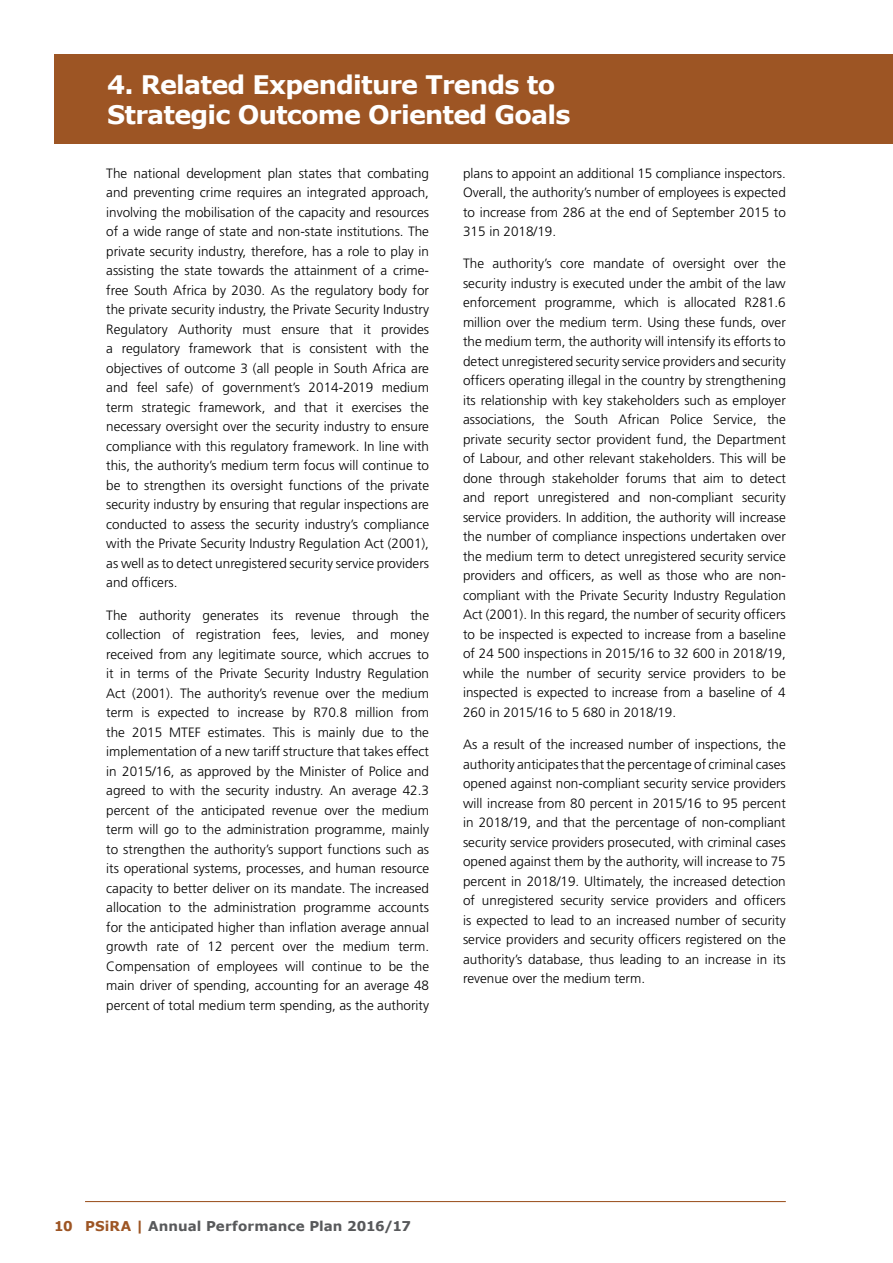
<style>
.page{position:relative;width:893px;height:1263px;background:#fff}
.page>*{position:absolute;margin:0;border:0;box-sizing:border-box;transform-origin:0 0}
.t1{font:700 25.5px/30.6px "Verdana";letter-spacing:-.03em;color:#fff}
.t2{font:300 13.5px/19.5px "Frutiger";color:#000;text-align:justify}
.t3{font:700 13.5px "Verdana";letter-spacing:.005em;color:#58595b}
.s1{color:#9d5524}
</style>
<div class="page">
<hr style="left:85px;top:1201px;width:701px;height:1px;background:#9d5524">
<div style="left:54px;top:55px;width:839px;height:89px;background:#9d5524"></div>
<h1 class="t1" style="left:107px;top:69px;width:465px">4. Related Expenditure Trends to<br>Strategic Outcome Oriented Goals</h1>
<p class="t2" style="left:106px;top:164px;width:324px">The national development plan states that combating and preventing crime requires an integrated approach, involving the mobilisation of the capacity and resources of a wide range of state and non-state institutions. The private security industry, therefore, has a role to play in assisting the state towards the attainment of a crime&shy;free South Africa by 2030. As the regulatory body for the private security industry, the Private Security Industry Regulatory Authority must ensure that it provides a regulatory framework that is consistent with the objectives of outcome 3 (all people in South Africa are and feel safe) of government’s 2014-2019 medium term strategic framework, and that it exercises the necessary oversight over the security industry to ensure compliance with this regulatory framework. In line with this, the authority’s medium term focus will continue to be to strengthen its oversight functions of the private security industry by ensuring that regular inspections are conducted to assess the security industry’s compliance with the Private Security Industry Regulation Act (2001), as well as to detect unregistered security service providers and officers.</p>
<p class="t2" style="left:106px;top:605px;width:324px">The authority generates its revenue through the collection of registration fees, levies, and money received from any legitimate source, which accrues to it in terms of the Private Security Industry Regulation Act (2001). The authority’s revenue over the medium term is expected to increase by R70.8 million from the 2015 MTEF estimates. This is mainly due to the implementation of a new tariff structure that takes effect in 2015/16, as approved by the Minister of Police and agreed to with the security industry. An average 42.3 percent of the anticipated revenue over the medium term will go to the administration programme, mainly to strengthen the authority’s support functions such as its operational systems, processes, and human resource capacity to better deliver on its mandate. The increased allocation to the administration programme accounts for the anticipated higher than inflation average annual growth rate of 12 percent over the medium term.<br>Compensation of employees will continue to be the main driver of spending, accounting for an average 48 percent of total medium term spending, as the authority</p>
<p class="t2" style="left:463px;top:163px;width:324px">plans to appoint an additional 15 compliance inspectors.<br>Overall, the authority’s number of employees is expected to increase from 286 at the end of September 2015 to 315 in 2018/19.</p>
<p class="t2" style="left:463px;top:254px;width:324px">The authority’s core mandate of oversight over the security industry is executed under the ambit of the law enforcement programme, which is allocated R281.6 million over the medium term. Using these funds, over the medium term, the authority will intensify its efforts to detect unregistered security service providers and security officers operating illegal in the country by strengthening its relationship with key stakeholders such as employer associations, the South African Police Service, the private security sector provident fund, the Department of Labour, and other relevant stakeholders. This will be done through stakeholder forums that aim to detect and report unregistered and non-compliant security service providers. In addition, the authority will increase the number of compliance inspections undertaken over the medium term to detect unregistered security service providers and officers, as well as those who are non&shy;compliant with the Private Security Industry Regulation Act (2001). In this regard, the number of security officers to be inspected is expected to increase from a baseline of 24 500 inspections in 2015/16 to 32 600 in 2018/19, while the number of security service providers to be inspected is expected to increase from a baseline of 4<br>260 in 2015/16 to 5 680 in 2018/19.</p>
<p class="t2" style="left:463px;top:735px;width:324px">As a result of the increased number of inspections, the authority anticipates that the percentage of criminal cases opened against non-compliant security service providers will increase from 80 percent in 2015/16 to 95 percent in 2018/19, and that the percentage of non-compliant security service providers prosecuted, with criminal cases opened against them by the authority, will increase to 75 percent in 2018/19. Ultimately, the increased detection of unregistered security service providers and officers is expected to lead to an increased number of security service providers and security officers registered on the authority’s database, thus leading to an increase in its revenue over the medium term.</p>
<p class="t3" style="left:54px;top:1217px;width:359px"><span class="s1">10 PSiRA |</span> Annual Performance Plan 2016/17</p>
</div>
